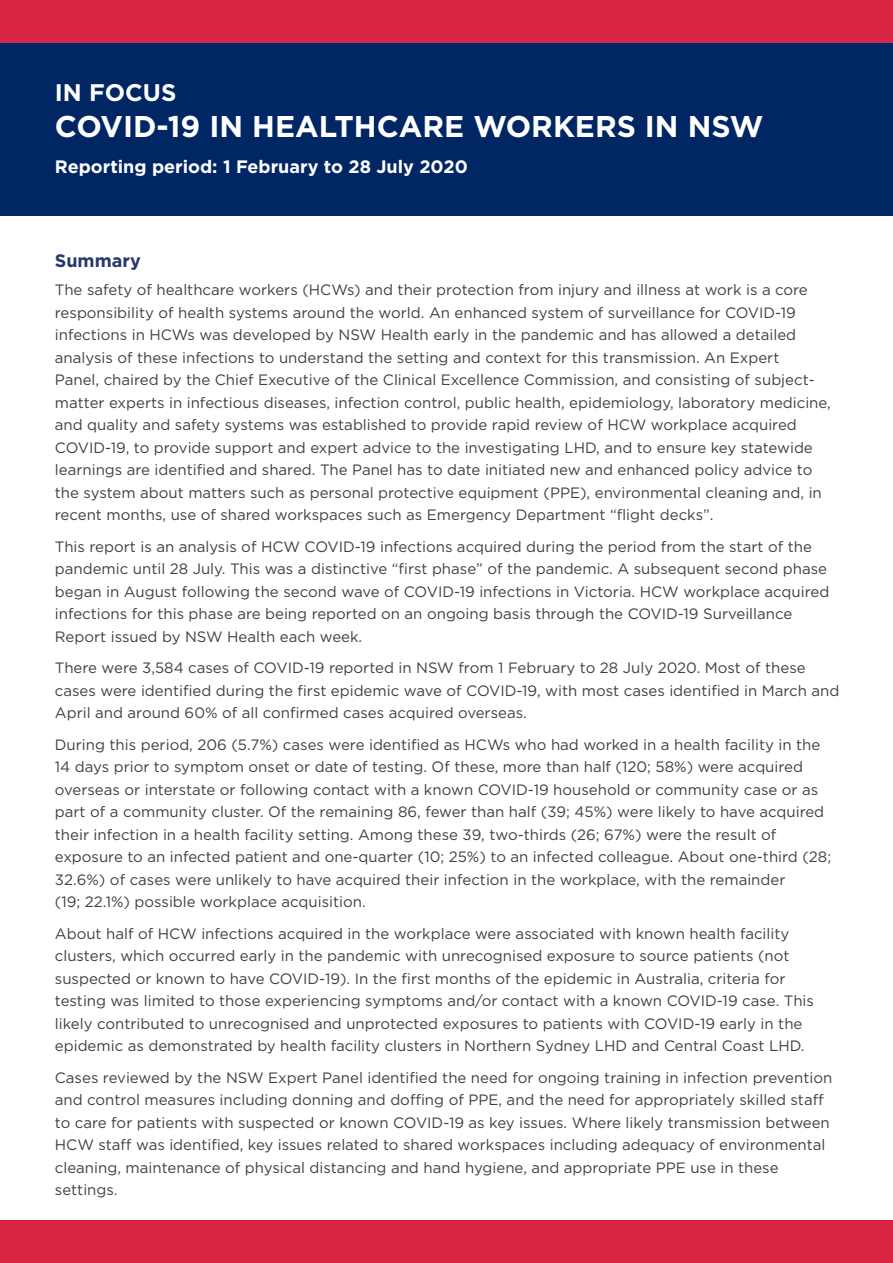
<style>
.page{position:relative;width:893px;height:1263px;background:#fff}
.page>*{position:absolute;margin:0;border:0;box-sizing:border-box;transform-origin:0 0}
.t1{font:700 30px "Gotham";color:#fff}
.t2{font:700 24px "Gotham";color:#fff}
.t3{font:700 18px "Gotham";color:#fff}
.t4{font:700 18px "Gotham";color:#28386c}
.t5{font:15px/22.5px "Gotham";color:#414042}
.t6{font:700 13.5px "Gotham";color:#fff}
</style>
<div class="page">
<div style="left:0;top:1220px;width:893px;height:43px;background:#d7153a"></div>
<div style="left:0;top:43px;width:893px;height:173px;background:#002664"></div>
<div style="left:0;top:1221px;width:893px;height:42px;background:#da2645"></div>
<div style="left:0;top:0;width:893px;height:43px;background:#da2645"></div>
<h2 class="t2" style="left:55px;top:78px;width:123px">IN FOCUS</h2>
<h1 class="t1" style="left:55px;top:109px;width:710px">COVID-19 IN HEALTHCARE WORKERS IN NSW</h1>
<p class="t3" style="left:55px;top:156px;width:415px">Reporting period: 1 February to 28 July 2020</p>
<p class="t6" style="left:54px;top:107px;width:304px">Reporting period: 1 January to 28 July 2020</p>
<p class="t4" style="left:55px;top:250px;width:87px">Summary</p>
<p class="t5" style="left:55px;top:279px;width:777px">The safety of healthcare workers (HCWs) and their protection from injury and illness at work is a core responsibility of health systems around the world. An enhanced system of surveillance for COVID-19 infections in HCWs was developed by NSW Health early in the pandemic and has allowed a detailed analysis of these infections to understand the setting and context for this transmission. An Expert<br>Panel, chaired by the Chief Executive of the Clinical Excellence Commission, and consisting of subject&shy;matter experts in infectious diseases, infection control, public health, epidemiology, laboratory medicine, and quality and safety systems was established to provide rapid review of HCW workplace acquired COVID-19, to provide support and expert advice to the investigating LHD, and to ensure key statewide learnings are identified and shared. The Panel has to date initiated new and enhanced policy advice to the system about matters such as personal protective equipment (PPE), environmental cleaning and, in recent months, use of shared workspaces such as Emergency Department “flight decks”.</p>
<p class="t5" style="left:55px;top:535px;width:776px">This report is an analysis of HCW COVID-19 infections acquired during the period from the start of the pandemic until 28 July. This was a distinctive “first phase” of the pandemic. A subsequent second phase began in August following the second wave of COVID-19 infections in Victoria. HCW workplace acquired infections for this phase are being reported on an ongoing basis through the COVID-19 Surveillance Report issued by NSW Health each week.</p>
<p class="t5" style="left:55px;top:657px;width:786px">There were 3,584 cases of COVID-19 reported in NSW from 1 February to 28 July 2020. Most of these cases were identified during the first epidemic wave of COVID-19, with most cases identified in March and<br>April and around 60% of all confirmed cases acquired overseas.</p>
<p class="t5" style="left:55px;top:733px;width:778px">During this period, 206 (5.7%) cases were identified as HCWs who had worked in a health facility in the 14 days prior to symptom onset or date of testing. Of these, more than half (120; 58%) were acquired overseas or interstate or following contact with a known COVID-19 household or community case or as part of a community cluster. Of the remaining 86, fewer than half (39; 45%) were likely to have acquired their infection in a health facility setting. Among these 39, two-thirds (26; 67%) were the result of exposure to an infected patient and one-quarter (10; 25%) to an infected colleague. About one-third (28; 32.6%) of cases were unlikely to have acquired their infection in the workplace, with the remainder<br>(19; 22.1%) possible workplace acquisition.</p>
<p class="t5" style="left:55px;top:922px;width:761px">About half of HCW infections acquired in the workplace were associated with known health facility clusters, which occurred early in the pandemic with unrecognised exposure to source patients (not suspected or known to have COVID-19). In the first months of the epidemic in Australia, criteria for testing was limited to those experiencing symptoms and/or contact with a known COVID-19 case. This likely contributed to unrecognised and unprotected exposures to patients with COVID-19 early in the epidemic as demonstrated by health facility clusters in Northern Sydney LHD and Central Coast LHD.</p>
<p class="t5" style="left:55px;top:1066px;width:779px">Cases reviewed by the NSW Expert Panel identified the need for ongoing training in infection prevention and control measures including donning and doffing of PPE, and the need for appropriately skilled staff to care for patients with suspected or known COVID-19 as key issues. Where likely transmission between HCW staff was identified, key issues related to shared workspaces including adequacy of environmental cleaning, maintenance of physical distancing and hand hygiene, and appropriate PPE use in these settings.</p>
</div>
